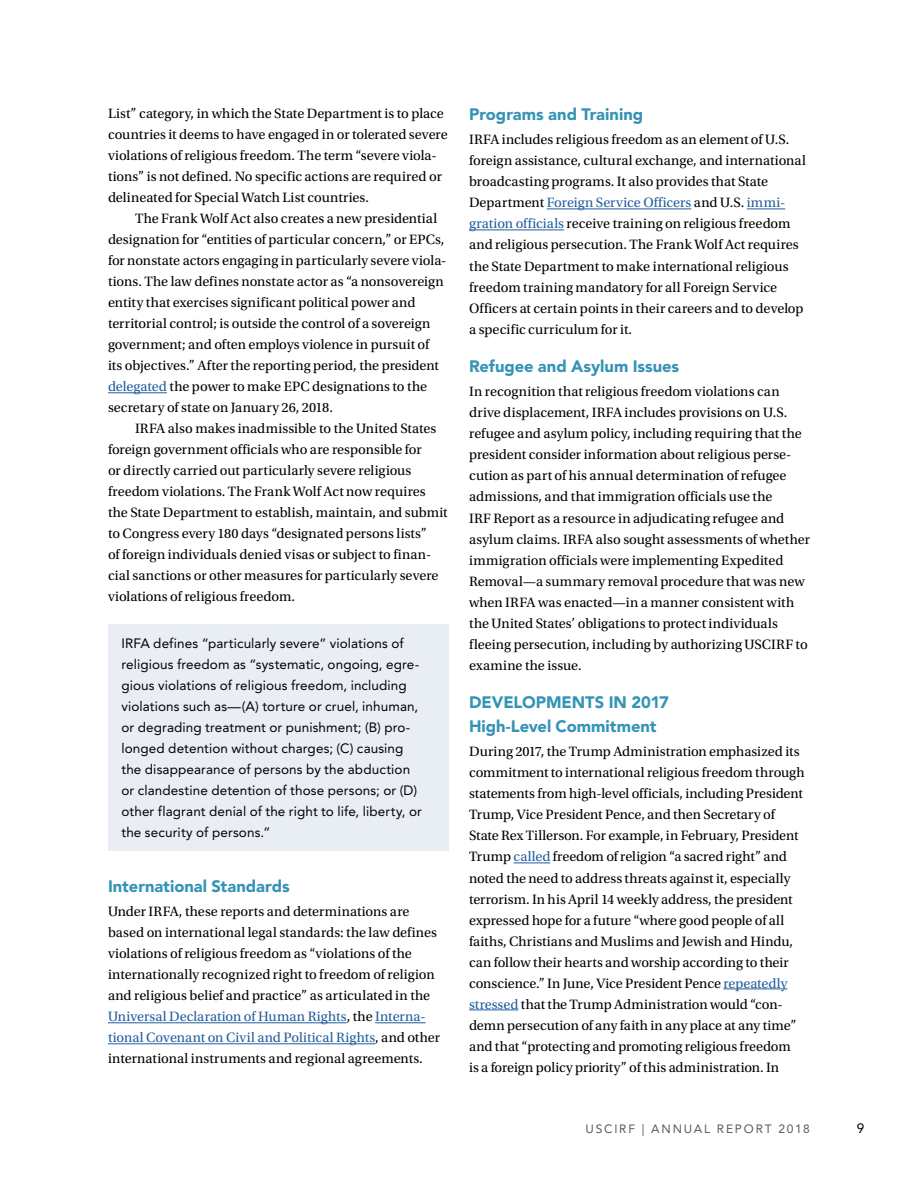
<style>
.page{position:relative;width:918px;height:1188px;background:#fff}
.page>*{position:absolute;margin:0;border:0;box-sizing:border-box;transform-origin:0 0}
.Subhead_2{font:900 16.5px "Avenir LT Std";color:#3593b5}
.Subhead{font:900 16.5px "Avenir LT Std";letter-spacing:-.005em;color:#3593b5}
.TEXT__1st_paragraph{font:14.25px/21px "Utopia Std";color:#000}
.TEXT__Paragrah_inden{font:14.25px/21px "Utopia Std";color:#000}
.TEXT__1st_paragraph-2{font:14.25px/21px "Utopia Std";letter-spacing:.005em;color:#215e9e}
.call_out_box__TEXT{font:13.5px/21px "Avenir LT Std";letter-spacing:.01em;color:#000}
.t1{font:12px "Avenir LT Std";letter-spacing:.15em;color:#58595b}
.s1{color:#215e9e}
.s2{color:#000}
</style>
<div class="page">
<hr style="left:108px;top:392px;width:59px;height:1px;background:#215e9e">
<hr style="left:108px;top:1022px;width:239px;height:1px;background:#215e9e">
<hr style="left:375px;top:1022px;width:51px;height:1px;background:#215e9e">
<hr style="left:108px;top:1043px;width:267px;height:1px;background:#215e9e">
<hr style="left:547px;top:209px;width:144px;height:1px;background:#215e9e">
<hr style="left:747px;top:209px;width:38px;height:1px;background:#215e9e">
<hr style="left:469px;top:230px;width:95px;height:1px;background:#215e9e">
<hr style="left:514px;top:863px;width:36px;height:1px;background:#215e9e">
<hr style="left:723px;top:989px;width:65px;height:1px;background:#215e9e">
<hr style="left:469px;top:1010px;width:49px;height:1px;background:#215e9e">
<div style="left:108px;top:624px;width:341px;height:227px;background:#e8eef3"></div>
<p class="TEXT__1st_paragraph" style="left:108px;top:104px;width:341px">List” category, in which the State Department is to place countries it deems to have engaged in or tolerated severe violations of religious freedom. The term “severe viola&shy;tions” is not defined. No specific actions are required or delineated for Special Watch List countries.</p>
<p class="TEXT__Paragrah_inden" style="left:108px;top:209px;width:340px;text-indent:27px">The Frank Wolf Act also creates a new presidential designation for “entities of particular concern,” or EPCs, for nonstate actors engaging in particularly severe viola&shy;tions. The law defines nonstate actor as “a nonsovereign entity that exercises significant political power and territorial control; is outside the control of a sovereign government; and often employs violence in pursuit of its objectives.” After the reporting period, the president <span class="s1">delegated</span> the power to make EPC designations to the secretary of state on January 26, 2018.</p>
<p class="TEXT__Paragrah_inden" style="left:108px;top:419px;width:341px;text-indent:27px">IRFA also makes inadmissible to the United States foreign government officials who are responsible for<br>or directly carried out particularly severe religious freedom violations. The Frank Wolf Act now requires the State Department to establish, maintain, and submit to Congress every 180 days “designated persons lists”<br>of foreign individuals denied visas or subject to finan&shy;cial sanctions or other measures for particularly severe violations of religious freedom.</p>
<p class="call_out_box__TEXT" style="left:122px;top:633px;width:302px">IRFA defines “particularly severe” violations of religious freedom as “systematic, ongoing, egre&shy;gious violations of religious freedom, including violations such as—(A) torture or cruel, inhuman, or degrading treatment or punishment; (B) pro&shy;longed detention without charges; (C) causing the disappearance of persons by the abduction or clandestine detention of those persons; or (D) other flagrant denial of the right to life, liberty, or the security of persons.”</p>
<p class="Subhead_2" style="left:108px;top:877px;width:183px">International Standards</p>
<p class="TEXT__1st_paragraph" style="left:108px;top:902px;width:331px">Under IRFA, these reports and determinations are based on international legal standards: the law defines violations of religious freedom as “violations of the internationally recognized right to freedom of religion and religious belief and practice” as articulated in the</p>
<p class="TEXT__1st_paragraph-2" style="left:108px;top:1007px;width:334px">Universal Declaration of Human Rights<span class="s2">, the</span> Interna&shy;tional Covenant on Civil and Political Rights<span class="s2">, and other international instruments and regional agreements.</span></p>
<p class="Subhead_2" style="left:469px;top:105px;width:176px">Programs and Training</p>
<p class="TEXT__1st_paragraph" style="left:469px;top:130px;width:338px">IRFA includes religious freedom as an element of U.S. foreign assistance, cultural exchange, and international broadcasting programs. It also provides that State Department <span class="s1">Foreign Service Officers</span> and U.S. <span class="s1">immi-</span></p>
<p class="TEXT__1st_paragraph" style="left:469px;top:214px;width:336px"><span class="s1">gration officials</span> receive training on religious freedom and religious persecution. The Frank Wolf Act requires the State Department to make international religious freedom training mandatory for all Foreign Service Officers at certain points in their careers and to develop a specific curriculum for it.</p>
<p class="Subhead_2" style="left:469px;top:357px;width:211px">Refugee and Asylum Issues</p>
<p class="TEXT__1st_paragraph" style="left:469px;top:382px;width:342px">In recognition that religious freedom violations can drive displacement, IRFA includes provisions on U.S. refugee and asylum policy, including requiring that the president consider information about religious perse&shy;cution as part of his annual determination of refugee admissions, and that immigration officials use the<br>IRF Report as a resource in adjudicating refugee and asylum claims. IRFA also sought assessments of whether immigration officials were implementing Expedited Removal—a summary removal procedure that was new when IRFA was enacted—in a manner consistent with the United States’ obligations to protect individuals fleeing persecution, including by authorizing USCIRF to examine the issue.</p>
<p class="Subhead" style="left:469px;top:693px;width:201px">DEVELOPMENTS IN 2017</p>
<p class="Subhead_2" style="left:469px;top:717px;width:189px">High-Level Commitment</p>
<p class="TEXT__1st_paragraph" style="left:469px;top:742px;width:337px">During 2017, the Trump Administration emphasized its commitment to international religious freedom through statements from high-level officials, including President Trump, Vice President Pence, and then Secretary of State Rex Tillerson. For example, in February, President Trump <span class="s1">called</span> freedom of religion “a sacred right” and noted the need to address threats against it, especially terrorism. In his April 14 weekly address, the president expressed hope for a future “where good people of all faiths, Christians and Muslims and Jewish and Hindu, can follow their hearts and worship according to their conscience.” In June, Vice President Pence <span class="s1">repeatedly stressed</span> that the Trump Administration would “con&shy;demn persecution of any faith in any place at any time” and that “protecting and promoting religious freedom<br>is a foreign policy priority” of this administration. In</p>
<p class="t1" style="left:585px;top:1122px;width:226px">USCIRF | ANNUAL REPORT 2018</p>
<p class="call_out_box__TEXT" style="left:857px;top:1118px;width:9px">9</p>
</div>
